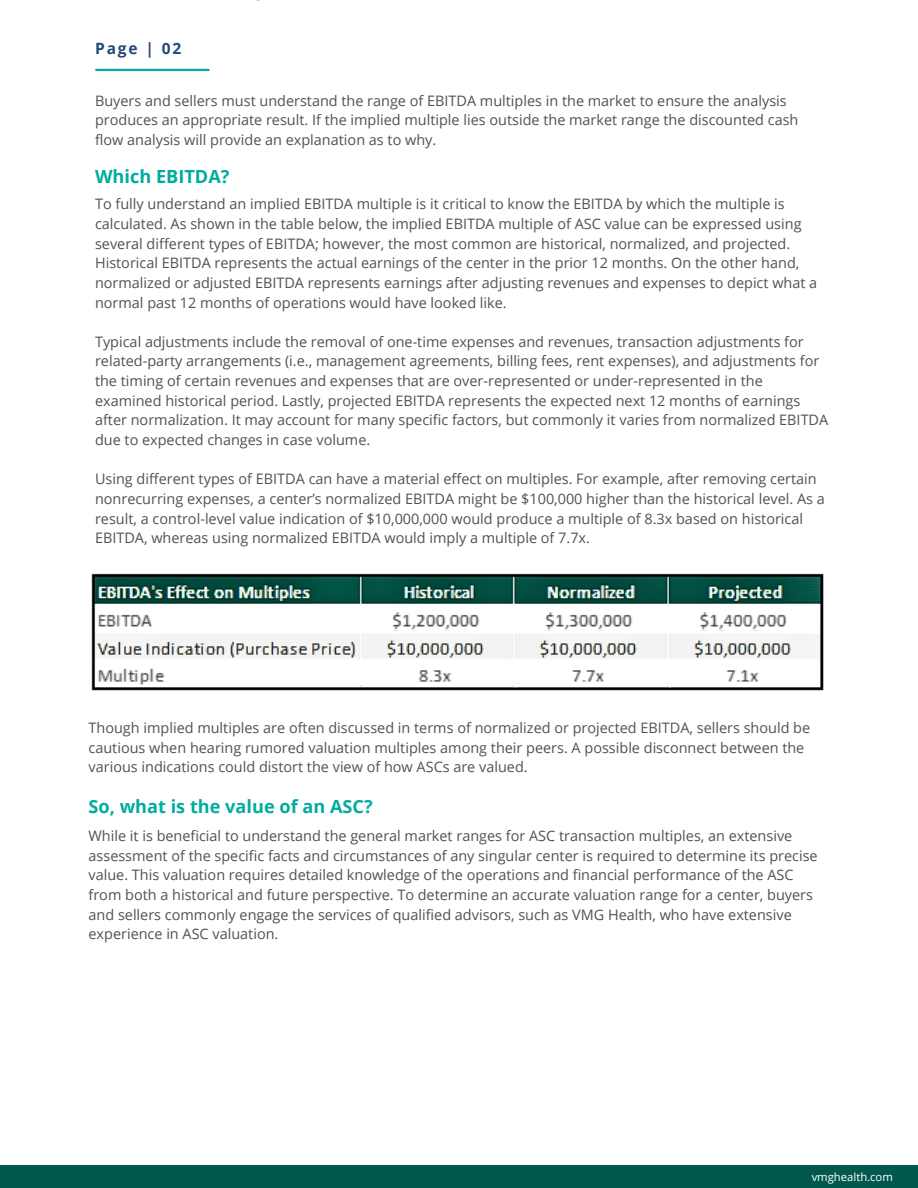
<style>
.page{position:relative;width:918px;height:1188px;background:#fff}
.page>*{position:absolute;margin:0;border:0;box-sizing:border-box;transform-origin:0 0}
.t1{font:700 18.15px "Open Sans";color:#00aca0}
.t2{font:700 15.6px "Open Sans";letter-spacing:.12em;color:#25487b}
.t3{font:14.4px/19.6px "Open Sans";color:#51534a}
.t4{font:11.25px "Open Sans";color:#fff}
</style>
<div class="page">
<hr style="left:96px;top:69px;width:113px;height:2px;background:#00aca0">
<div style="left:0;top:1165px;width:918px;height:23px;background:#00594c"></div>
<img style="left:91px;top:573px;width:733px;height:118px">
<p class="t2" style="left:95px;top:38px;width:88px">Page | 02</p>
<p class="t3" style="left:95px;top:90px;width:705px">Buyers and sellers must understand the range of EBITDA multiples in the market to ensure the analysis produces an appropriate result. If the implied multiple lies outside the market range the discounted cash flow analysis will provide an explanation as to why.</p>
<p class="t1" style="left:95px;top:163px;width:136px">Which EBITDA?</p>
<p class="t3" style="left:95px;top:194px;width:724px">To fully understand an implied EBITDA multiple is it critical to know the EBITDA by which the multiple is calculated. As shown in the table below, the implied EBITDA multiple of ASC value can be expressed using several different types of EBITDA; however, the most common are historical, normalized, and projected.<br>Historical EBITDA represents the actual earnings of the center in the prior 12 months. On the other hand, normalized or adjusted EBITDA represents earnings after adjusting revenues and expenses to depict what a normal past 12 months of operations would have looked like.</p>
<p class="t3" style="left:95px;top:331px;width:735px">Typical adjustments include the removal of one-time expenses and revenues, transaction adjustments for related-party arrangements (i.e., management agreements, billing fees, rent expenses), and adjustments for the timing of certain revenues and expenses that are over-represented or under-represented in the examined historical period. Lastly, projected EBITDA represents the expected next 12 months of earnings after normalization. It may account for many specific factors, but commonly it varies from normalized EBITDA due to expected changes in case volume.</p>
<p class="t3" style="left:95px;top:469px;width:731px">Using different types of EBITDA can have a material effect on multiples. For example, after removing certain nonrecurring expenses, a center’s normalized EBITDA might be $100,000 higher than the historical level. As a result, a control-level value indication of $10,000,000 would produce a multiple of 8.3x based on historical EBITDA, whereas using normalized EBITDA would imply a multiple of 7.7x.</p>
<p class="t3" style="left:89px;top:718px;width:723px">Though implied multiples are often discussed in terms of normalized or projected EBITDA, sellers should be cautious when hearing rumored valuation multiples among their peers. A possible disconnect between the various indications could distort the view of how ASCs are valued.</p>
<p class="t1" style="left:89px;top:794px;width:286px">So, what is the value of an ASC?</p>
<p class="t3" style="left:89px;top:826px;width:731px">While it is beneficial to understand the general market ranges for ASC transaction multiples, an extensive assessment of the specific facts and circumstances of any singular center is required to determine its precise value. This valuation requires detailed knowledge of the operations and financial performance of the ASC from both a historical and future perspective. To determine an accurate valuation range for a center, buyers and sellers commonly engage the services of qualified advisors, such as VMG Health, who have extensive experience in ASC valuation.</p>
<p class="t4" style="left:812px;top:1169px;width:83px">vmghealth.com</p>
</div>
